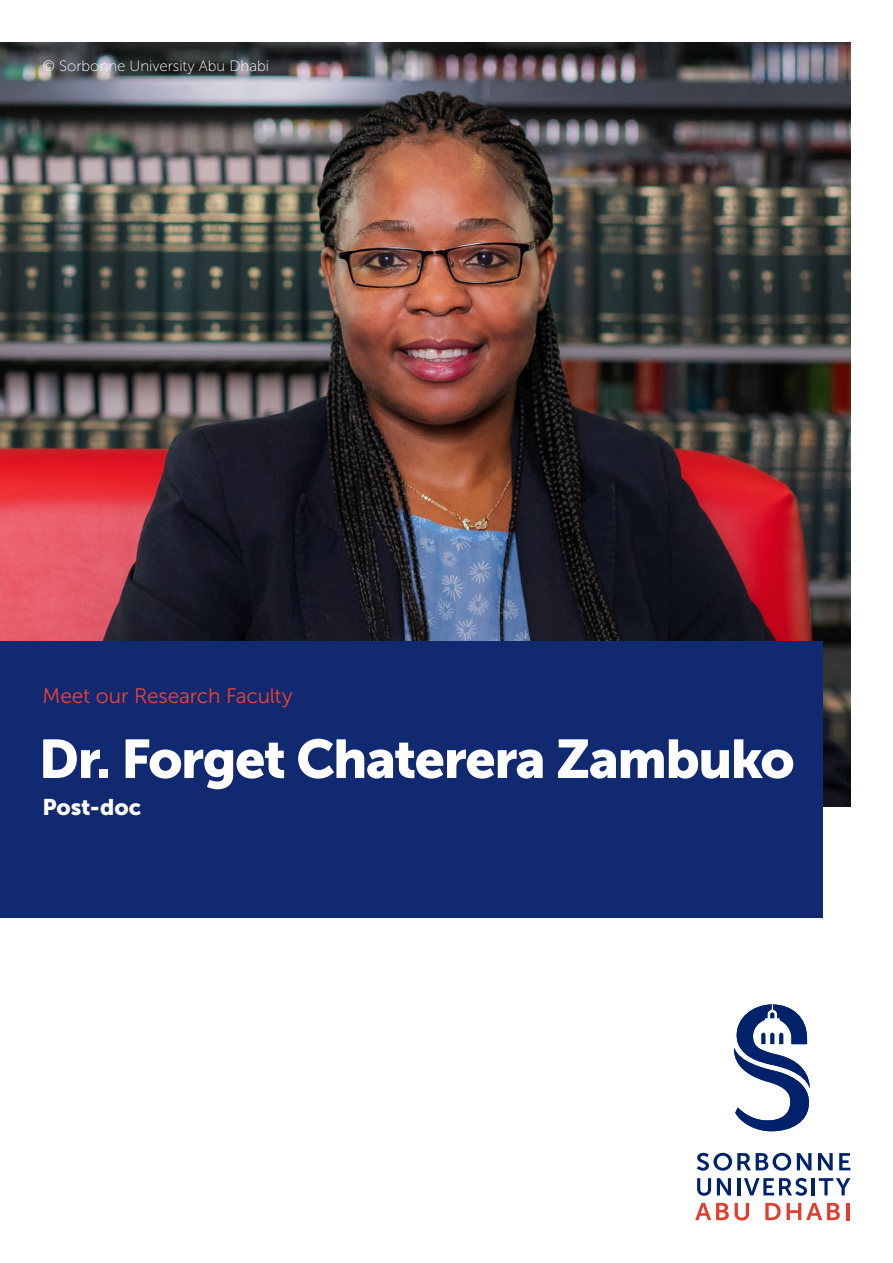
<style>
.page{position:relative;width:893px;height:1263px;background:#fff}
.page>*{position:absolute;margin:0;border:0;box-sizing:border-box;transform-origin:0 0}
.t1{font:54px "Museo Sans 900";letter-spacing:-.03em;color:#fff}
.t2{font:22.5px "Museo Sans 900";letter-spacing:-.005em;color:#fff}
.t3{font:21px "Museo Sans 300";letter-spacing:-.01em;color:#ef4136}
.t4{font:15px "Museo Sans 100";color:#fff}
</style>
<div class="page">
<img style="left:0;top:43px;width:850px;height:763px">
<div style="left:0;top:641px;width:823px;height:277px;background:#112970"></div>
<svg style="left:734px;top:1004px;width:76px;height:127px"></svg>
<svg style="left:697px;top:1153px;width:94px;height:18px"></svg>
<svg style="left:797px;top:1153px;width:14px;height:17px"></svg>
<svg style="left:818px;top:1153px;width:15px;height:17px"></svg>
<svg style="left:839px;top:1153px;width:11px;height:17px"></svg>
<svg style="left:695px;top:1203px;width:34px;height:17px"></svg>
<svg style="left:735px;top:1203px;width:14px;height:17px"></svg>
<svg style="left:765px;top:1203px;width:16px;height:17px"></svg>
<svg style="left:787px;top:1203px;width:53px;height:17px"></svg>
<hr style="left:846px;top:1203px;width:3px;height:17px;background:#e23e30">
<svg style="left:697px;top:1178px;width:14px;height:18px"></svg>
<svg style="left:717px;top:1178px;width:14px;height:17px"></svg>
<hr style="left:737px;top:1178px;width:3px;height:17px;background:#00226a">
<svg style="left:744px;top:1178px;width:63px;height:18px"></svg>
<hr style="left:812px;top:1178px;width:3px;height:17px;background:#00226a">
<svg style="left:819px;top:1178px;width:31px;height:17px"></svg>
<p class="t4" style="left:43px;top:58px;width:228px">© Sorbonne University Abu Dhabi</p>
<h3 class="t3" style="left:43px;top:684px;width:252px">Meet our Research Faculty</h3>
<h1 class="t1" style="left:39px;top:728px;width:757px">Dr. Forget Chaterera Zambuko</h1>
<h2 class="t2" style="left:43px;top:795px;width:100px">Post-doc</h2>
</div>
